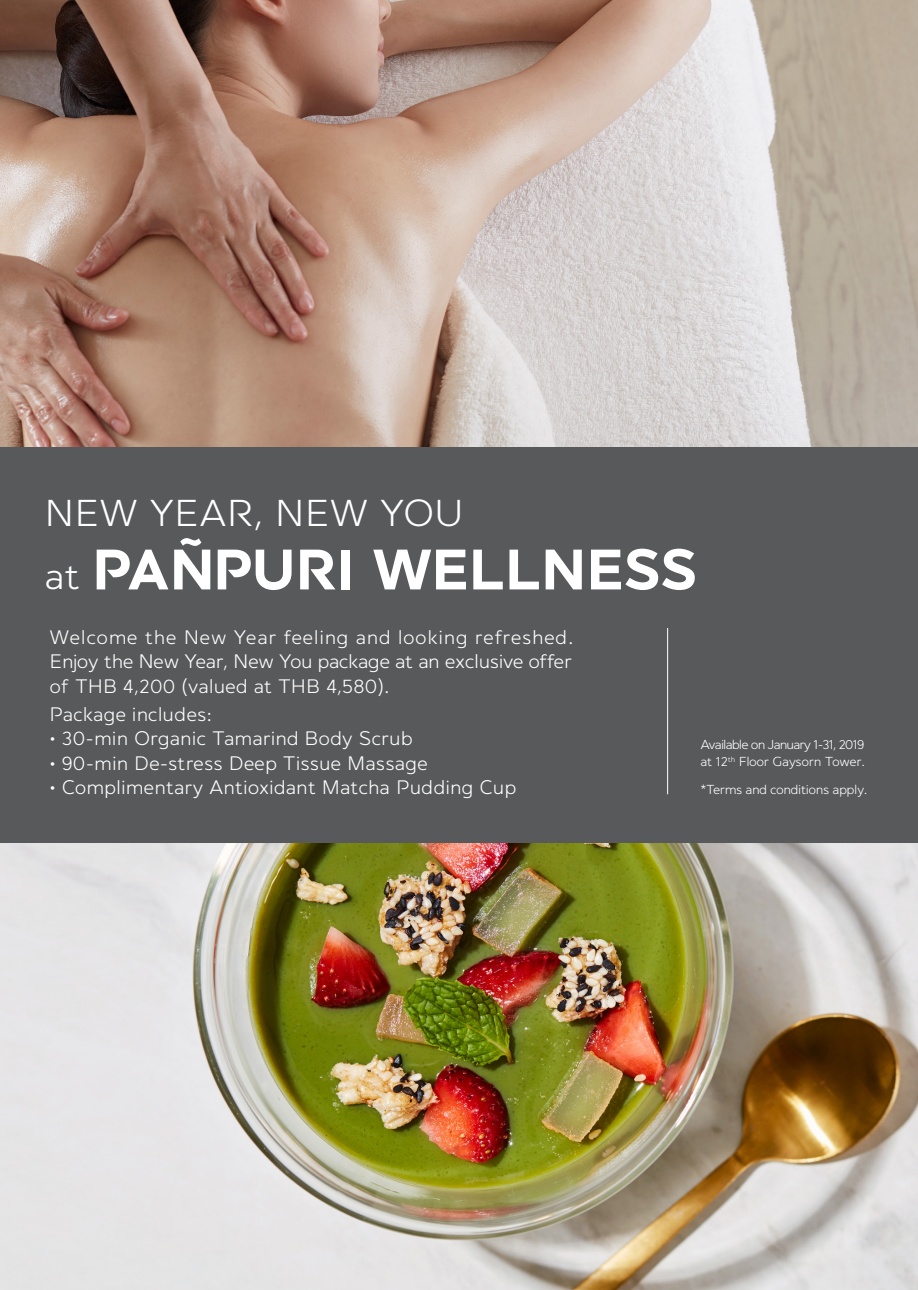
<style>
.page{position:relative;width:918px;height:1290px;background:#fff}
.page>*{position:absolute;margin:0;border:0;box-sizing:border-box;transform-origin:0 0}
.t1{font:700 61.25px "Panpuri Sans";letter-spacing:-.01em;color:#fff}
.t2{font:300 40.25px "Panpuri Sans";color:#fff}
.t3{font:300 21px/24.5px "Panpuri Sans";letter-spacing:-.005em;color:#fff;text-align:justify}
.t4{font:300 14px/17.5px "Panpuri Sans";letter-spacing:-.06em;color:#fff}
.t5{font:300 14px "Panpuri Sans";letter-spacing:-.04em;color:#fff}
.s1{font-weight:300;font-size:40.25px}
</style>
<div class="page">
<div style="left:0;top:446px;width:918px;height:398px;background:#58595b"></div>
<img style="left:0;top:843px;width:918px;height:447px">
<hr style="left:667px;top:628px;width:1px;height:166px;background:#fff">
<img style="left:0;top:0;width:918px;height:446px">
<h2 class="t2" style="left:45px;top:491px;width:420px">NEW YEAR, NEW YOU</h2>
<h1 class="t1" style="left:45px;top:534px;width:654px"><span class="s1">at</span> PAÑPURI WELLNESS</h1>
<p class="t3" style="left:50px;top:624px;width:525px">Welcome the New Year feeling and looking refreshed.<br>Enjoy the New Year, New You package at an exclusive offer of THB 4,200 (valued at THB 4,580).</p>
<p class="t3" style="left:50px;top:701px;width:164px">Package includes:</p>
<p class="t3" style="left:50px;top:726px;width:365px">• 30-min Organic Tamarind Body Scrub</p>
<p class="t3" style="left:50px;top:751px;width:380px">• 90-min De-stress Deep Tissue Massage</p>
<p class="t3" style="left:50px;top:775px;width:468px">• Complimentary Antioxidant Matcha Pudding Cup</p>
<p class="t4" style="left:700px;top:735px;width:166px">Available on January 1-31, 2019 at 12<sup>th</sup> Floor Gaysorn Tower.</p>
<p class="t5" style="left:700px;top:782px;width:169px">*Terms and conditions apply.</p>
</div>
